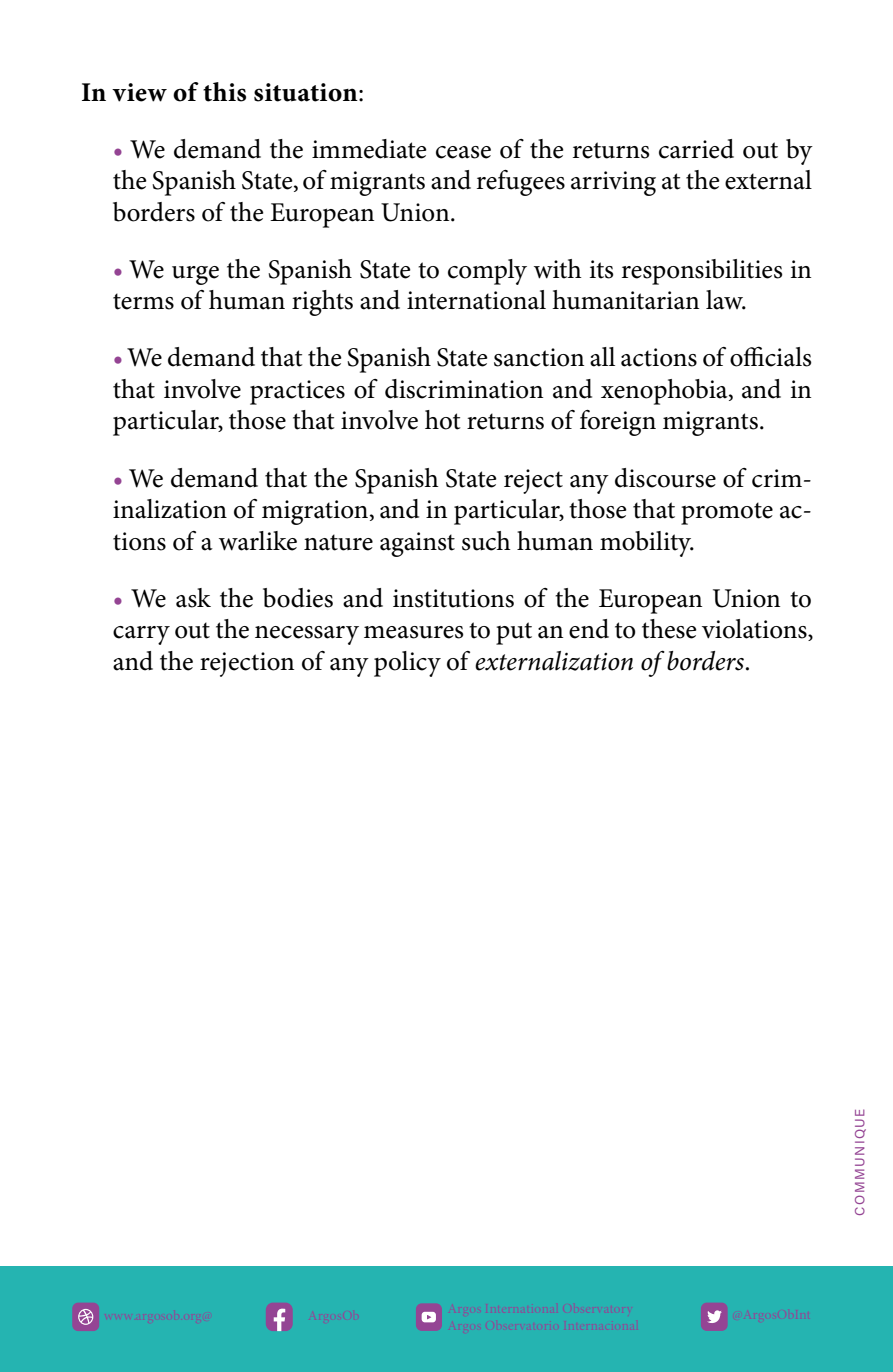
<style>
.page{position:relative;width:893px;height:1372px;background:#fff}
.page>*{position:absolute;margin:0;border:0;box-sizing:border-box;transform-origin:0 0}
.t1{font:27px/31.5px "Minion Pro";letter-spacing:-.005em;color:#000;text-align:justify}
.t2{font:700 27px "Minion Pro";letter-spacing:.015em;color:#000}
.t3{font:14.17px/17.1px "Minion Pro";color:#944594}
.t4{font:13.5px "Acumin Variable Concept";letter-spacing:.115em;color:#944493}
.s1{font-weight:400}
.s2{color:#944493}
.s3{font-style:italic}
</style>
<div class="page">
<div style="left:0;top:1266px;width:893px;height:105px;background:#25b4b1"></div>
<div style="left:701px;top:1302px;width:27px;height:28px;background:#944594;border-radius:6px"></div>
<svg style="left:707px;top:1310px;width:15px;height:13px"></svg>
<div style="left:416px;top:1303px;width:26px;height:27px;background:#944594;border-radius:6px"></div>
<svg style="left:422px;top:1311px;width:14px;height:11px"></svg>
<svg style="left:266px;top:1302px;width:27px;height:28px"></svg>
<div style="left:72px;top:1302px;width:27px;height:28px;background:#944594;border-radius:6px"></div>
<svg style="left:78px;top:1308px;width:15px;height:16px"></svg>
<p class="t2" style="left:81px;top:76px;width:285px">In view of this situation<span class="s1">:</span></p>
<p class="t1" style="left:113px;top:134px;width:701px"><span class="s2">•</span> We demand the immediate cease of the returns carried out by the Spanish State, of migrants and refugees arriving at the external borders of the European Union.</p>
<p class="t1" style="left:113px;top:254px;width:701px"><span class="s2">•</span> We urge the Spanish State to comply with its responsibilities in terms of human rights and international humanitarian law.</p>
<p class="t1" style="left:113px;top:343px;width:701px"><span class="s2">•</span> We demand that the Spanish State sanction all actions of officials that involve practices of discrimination and xenophobia, and in particular, those that involve hot returns of foreign migrants.</p>
<p class="t1" style="left:113px;top:463px;width:701px"><span class="s2">•</span> We demand that the Spanish State reject any discourse of crim&shy;inalization of migration, and in particular, those that promote ac&shy;tions of a warlike nature against such human mobility.</p>
<p class="t1" style="left:113px;top:583px;width:702px"><span class="s2">•</span> We ask the bodies and institutions of the European Union to carry out the necessary measures to put an end to these violations, and the rejection of any policy of <span class="s3">externalization of borders</span>.</p>
<p class="t3" style="left:104px;top:1307px;width:110px">www.argosob.org@</p>
<p class="t3" style="left:308px;top:1307px;width:53px">ArgosOb</p>
<p class="t3" style="left:447px;top:1299px;width:193px">Argos International Observatory<br>Argos Observatorio Internacional</p>
<p class="t3" style="left:732px;top:1306px;width:80px">@ArgosObInt</p>
<p class="t4" style="left:850px;top:1215px;width:108px;rotate:-90deg">COMMUNIQUE</p>
</div>
